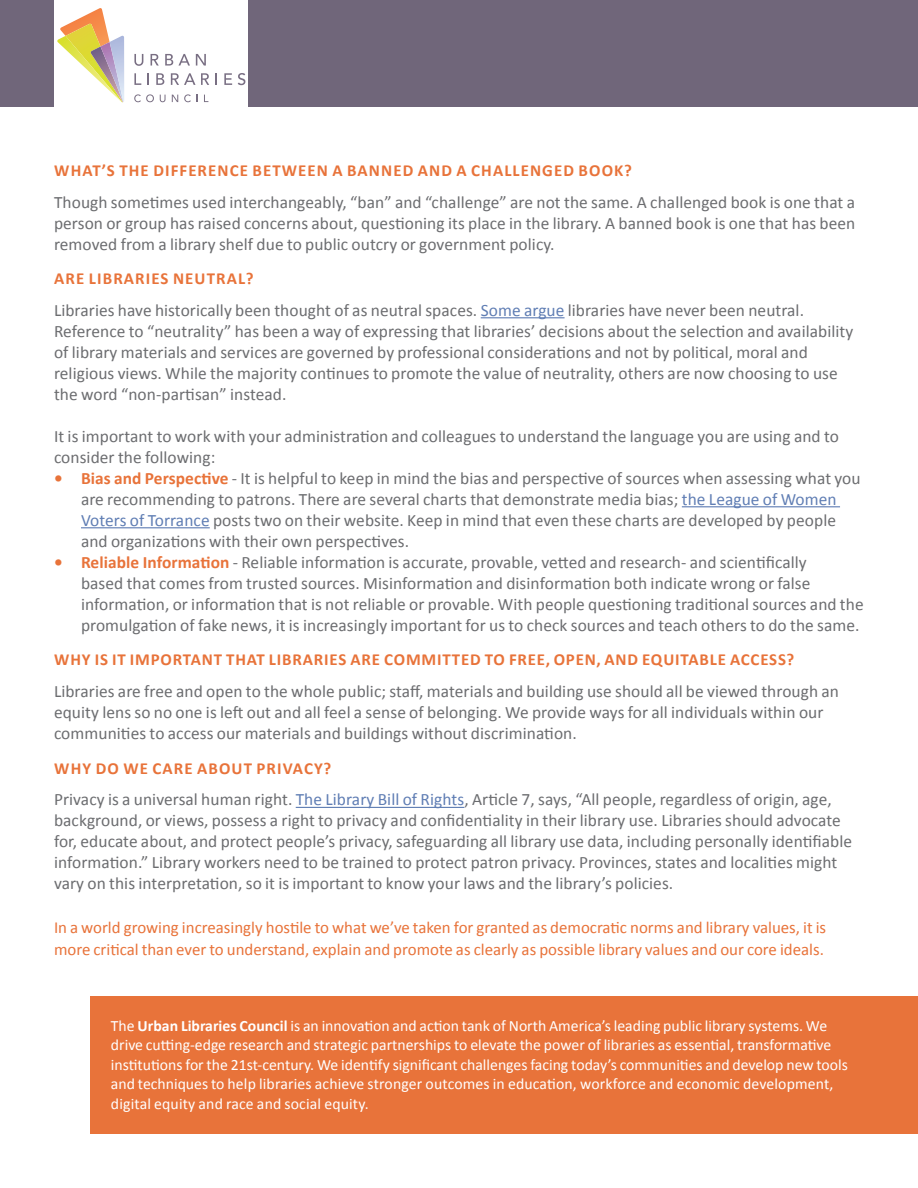
<style>
.page{position:relative;width:918px;height:1188px;background:#fff}
.page>*{position:absolute;margin:0;border:0;box-sizing:border-box;transform-origin:0 0}
.Body2{font:17.4px/21px "Calibri";letter-spacing:.005em;color:#6c6d70}
.Intro{font:16.8px/22.5px "Calibri";color:#e8733a}
.Subhead2{font:700 16.8px "Calibri";letter-spacing:.065em;color:#e8733a}
.Body2-2{font:15.75px/19.5px "Calibri";color:#fff}
.s1{color:#607eb4}
.s2{font-weight:700;color:#e8733a}
.s3{font-weight:700}
</style>
<div class="page">
<div style="left:0;top:0;width:918px;height:107px;background:#70667a"></div>
<div style="left:54px;top:0;width:194px;height:118px;background:#fff"></div>
<svg style="left:134px;top:54px;width:9px;height:12px"></svg>
<svg style="left:151px;top:54px;width:8px;height:12px"></svg>
<svg style="left:165px;top:54px;width:25px;height:12px"></svg>
<svg style="left:196px;top:54px;width:10px;height:12px"></svg>
<svg style="left:57px;top:8px;width:67px;height:94px"></svg>
<svg style="left:134px;top:94px;width:20px;height:8px"></svg>
<svg style="left:160px;top:95px;width:6px;height:7px"></svg>
<svg style="left:172px;top:95px;width:6px;height:7px"></svg>
<svg style="left:184px;top:94px;width:7px;height:8px"></svg>
<svg style="left:134px;top:73px;width:7px;height:12px"></svg>
<svg style="left:147px;top:73px;width:2px;height:12px"></svg>
<svg style="left:156px;top:73px;width:8px;height:12px"></svg>
<svg style="left:171px;top:73px;width:38px;height:12px"></svg>
<svg style="left:215px;top:73px;width:2px;height:12px"></svg>
<svg style="left:224px;top:73px;width:8px;height:12px"></svg>
<svg style="left:238px;top:73px;width:7px;height:12px"></svg>
<hr style="left:481px;top:317px;width:84px;height:1px;background:#607eb4">
<hr style="left:682px;top:506px;width:158px;height:1px;background:#607eb4">
<hr style="left:81px;top:527px;width:129px;height:1px;background:#607eb4">
<hr style="left:296px;top:807px;width:168px;height:1px;background:#607eb4">
<div style="left:91px;top:997px;width:827px;height:137px;background:#e8733a"></div>
<p class="Subhead2" style="left:54px;top:158px;width:579px">WHAT’S THE DIFFERENCE BETWEEN A BANNED AND A CHALLENGED BOOK?</p>
<p class="Body2" style="left:54px;top:191px;width:803px;text-align:justify">Though sometimes used interchangeably, “ban” and “challenge” are not the same. A challenged book is one that a person or group has raised concerns about, questioning its place in the library. A banned book is one that has been removed from a library shelf due to public outcry or government policy.</p>
<p class="Subhead2" style="left:54px;top:267px;width:201px">ARE LIBRARIES NEUTRAL?</p>
<p class="Body2" style="left:54px;top:299px;width:801px">Libraries have historically been thought of as neutral spaces. <span class="s1">Some argue</span> libraries have never been neutral.<br>Reference to “neutrality” has been a way of expressing that libraries’ decisions about the selection and availability of library materials and services are governed by professional considerations and not by political, moral and religious views. While the majority continues to promote the value of neutrality, others are now choosing to use the word “non-partisan” instead.</p>
<p class="Body2" style="left:54px;top:425px;width:786px">It is important to work with your administration and colleagues to understand the language you are using and to consider the following:</p>
<p class="Body2" style="left:81px;top:467px;width:781px;text-indent:-27px"><span class="s2">• Bias and Perspective</span> - It is helpful to keep in mind the bias and perspective of sources when assessing what you are recommending to patrons. There are several charts that demonstrate media bias; <span class="s1">the League of Women Voters of Torrance</span> posts two on their website. Keep in mind that even these charts are developed by people and organizations with their own perspectives.</p>
<p class="Body2" style="left:81px;top:551px;width:784px;text-indent:-27px"><span class="s2">• Reliable Information</span> - Reliable information is accurate, provable, vetted and research- and scientifically<br>based that comes from trusted sources. Misinformation and disinformation both indicate wrong or false information, or information that is not reliable or provable. With people questioning traditional sources and the promulgation of fake news, it is increasingly important for us to check sources and teach others to do the same.</p>
<p class="Subhead2" style="left:54px;top:648px;width:742px">WHY IS IT IMPORTANT THAT LIBRARIES ARE COMMITTED TO FREE, OPEN, AND EQUITABLE ACCESS?</p>
<p class="Body2" style="left:54px;top:680px;width:787px">Libraries are free and open to the whole public; staff, materials and building use should all be viewed through an equity lens so no one is left out and all feel a sense of belonging. We provide ways for all individuals within our communities to access our materials and buildings without discrimination.</p>
<p class="Subhead2" style="left:54px;top:756px;width:279px">WHY DO WE CARE ABOUT PRIVACY?</p>
<p class="Body2" style="left:54px;top:789px;width:800px">Privacy is a universal human right. <span class="s1">The Library Bill of Rights</span>, Article 7, says, “All people, regardless of origin, age, background, or views, possess a right to privacy and confidentiality in their library use. Libraries should advocate for, educate about, and protect people’s privacy, safeguarding all library use data, including personally identifiable information.” Library workers need to be trained to protect patron privacy. Provinces, states and localities might vary on this interpretation, so it is important to know your laws and the library’s policies.</p>
<p class="Intro" style="left:54px;top:916px;width:774px">In a world growing increasingly hostile to what we’ve taken for granted as democratic norms and library values, it is more critical than ever to understand, explain and promote as clearly as possible library values and our core ideals.</p>
<p class="Body2-2" style="left:111px;top:1015px;width:739px">The <span class="s3">Urban Libraries Council</span> is an innovation and action tank of North America’s leading public library systems. We drive cutting-edge research and strategic partnerships to elevate the power of libraries as essential, transformative institutions for the 21st-century. We identify significant challenges facing today’s communities and develop new tools and techniques to help libraries achieve stronger outcomes in education, workforce and economic development, digital equity and race and social equity.</p>
</div>
